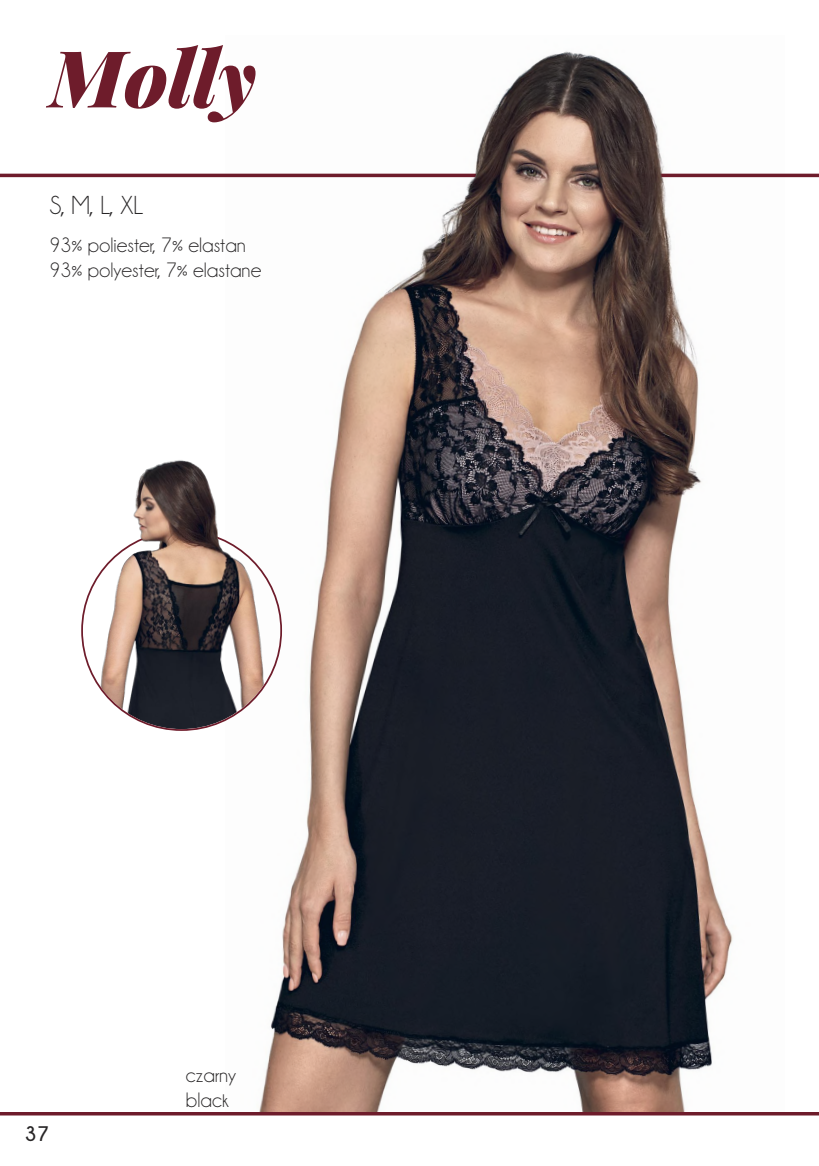
<style>
.page{position:relative;width:819px;height:1166px;background:#fff}
.page>*{position:absolute;margin:0;border:0;box-sizing:border-box;transform-origin:0 0}
.t1{font:italic 900 78.75px "Playfair Display";color:#6e1c2b}
.t2{font:26.25px "Champagne&Limousines";color:#272526}
.t3{font:21px "Champagne&Limousines";color:#272526}
.t4{font:700 21px "Champagne&Limousines";color:#272526}
</style>
<div class="page">
<img style="left:259px;top:182px;width:474px;height:930px">
<hr style="left:0;top:174px;width:819px;height:3px;background:#6e1c2b">
<hr style="left:0;top:1112px;width:819px;height:3px;background:#6e1c2b">
<img style="left:225px;top:51px;width:559px;height:131px">
<svg style="left:81px;top:585px;width:201px;height:146px"></svg>
<img style="left:92px;top:449px;width:190px;height:136px">
<p class="t1" style="left:50px;top:45px;width:208px">Molly</p>
<p class="t2" style="left:50px;top:196px;width:95px">S, M, L, XL</p>
<p class="t3" style="left:50px;top:238px;width:198px">93% poliester, 7% elastan</p>
<p class="t3" style="left:50px;top:263px;width:213px">93% polyester, 7% elastane</p>
<p class="t4" style="left:25px;top:1121px;width:26px">37</p>
<p class="t3" style="left:186px;top:1067px;width:52px">czarny</p>
<p class="t3" style="left:186px;top:1092px;width:44px">black</p>
</div>
